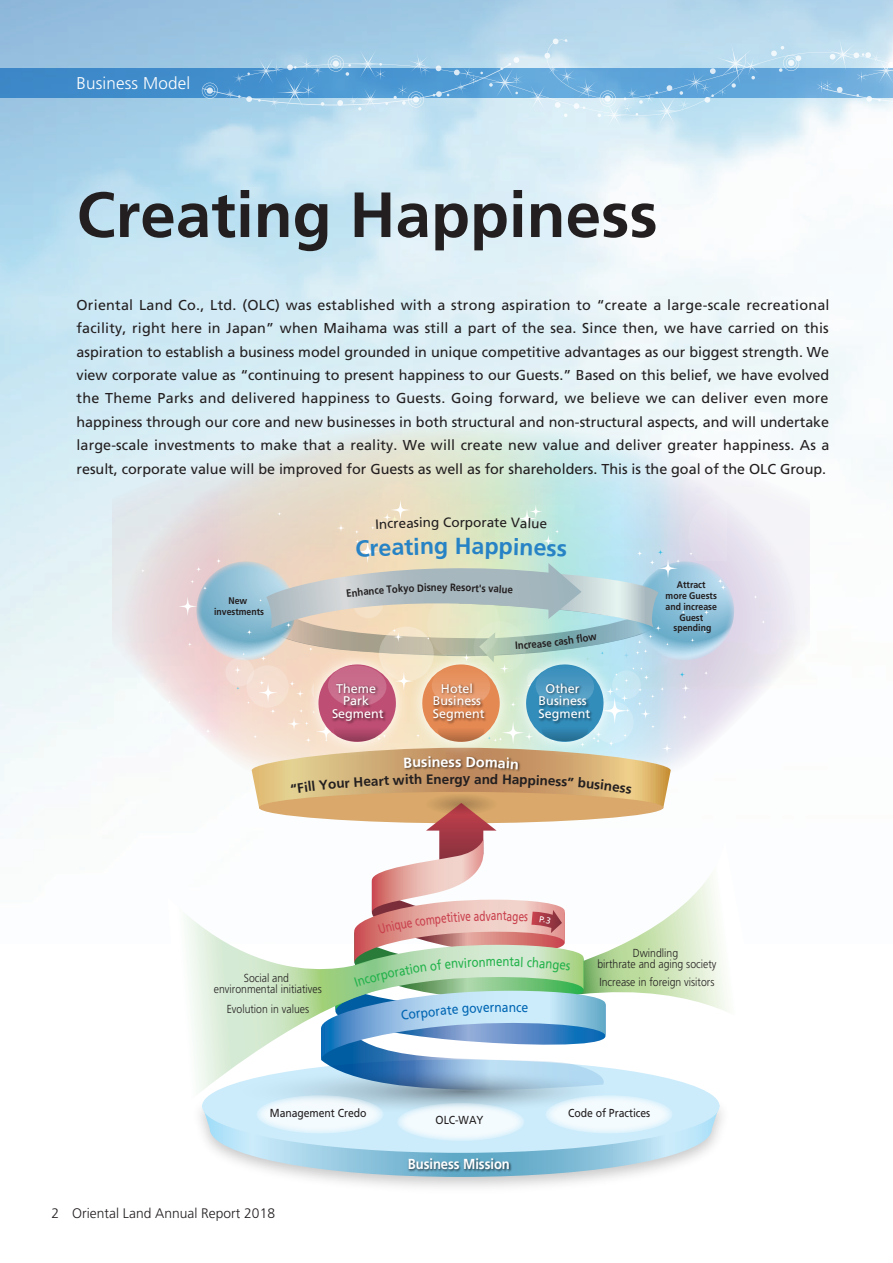
<style>
.page{position:relative;width:893px;height:1263px;background:#fff}
.page>*{position:absolute;margin:0;border:0;box-sizing:border-box;transform-origin:0 0}
.t1{font:700 63.75px "Frutiger";color:#231f20}
.t2{font:700 23.25px "Frutiger";color:#2783c5}
.t3{font:300 16.95px "Frutiger";letter-spacing:.01em;color:#fff}
.t4{font:700 14.55px "Frutiger";letter-spacing:-.005em;color:#fff;scale:.9 1}
.t5{font:700 14.55px "Frutiger";letter-spacing:-.005em;color:#fff}
.t6{font:14.4px/23.4px "Frutiger";color:#231f20;text-align:justify}
.t7{font:300 13.8px "Frutiger";color:#231f20}
.t8{font:13.5px "Frutiger";letter-spacing:-.005em;color:#231f20}
.t9{font:700 13.5px "Frutiger";color:#231f20}
.t10{font:13.5px "Frutiger";color:#c9404d;scale:.75 1}
.t11{font:13.5px "Frutiger";color:#0166b3;scale:.9 1}
.t12{font:13.5px "Frutiger";color:#23b24b;scale:.85 1}
.t13{font:12.6px/12.6px "Frutiger";color:#fff;text-align:center}
.t14{font:300 11.55px/11.6px "Frutiger";color:#231f20;text-align:center;scale:.9 1}
.t15{font:11.55px "Frutiger";letter-spacing:-.005em;color:#231f20;scale:.9 1}
.t16{font:700 10.65px "Frutiger";color:#231f20;scale:.9 1}
.t17{font:700 9.6px/10.8px "Frutiger";color:#231f20;text-align:center;scale:.9 1}
</style>
<div class="page">
<div style="left:0;top:68px;width:893px;height:30px;background:#3e8ac9"></div>
<svg style="left:201px;top:38px;width:692px;height:90px;background:#a0cbe8"></svg>
<svg style="left:22px;top:423px;width:871px;height:354px"></svg>
<svg style="left:140px;top:568px;width:5px;height:5px"></svg>
<img style="left:167px;top:497px;width:599px;height:680px">
<p class="t3" style="left:77px;top:73px;width:115px">Business Model</p>
<h1 class="t1" style="left:77px;top:177px;width:583px">Creating Happiness</h1>
<p class="t6" style="left:77px;top:293px;width:755px">Oriental Land Co., Ltd. (OLC) was established with a strong aspiration to “create a large-scale recreational facility, right here in Japan” when Maihama was still a part of the sea. Since then, we have carried on this aspiration to establish a business model grounded in unique competitive advantages as our biggest strength. We view corporate value as “continuing to present happiness to our Guests.” Based on this belief, we have evolved the Theme Parks and delivered happiness to Guests. Going forward, we believe we can deliver even more happiness through our core and new businesses in both structural and non-structural aspects, and will undertake large-scale investments to make that a reality. We will create new value and deliver greater happiness. As a result, corporate value will be improved for Guests as well as for shareholders. This is the goal of the OLC Group.</p>
<p class="t8" style="left:379px;top:516px;width:36px;rotate:-2deg">ncrea</p>
<p class="t8" style="left:414px;top:515px;width:27px;rotate:-1deg">sing</p>
<p class="t8" style="left:443px;top:514px;width:40px">Corpo</p>
<p class="t8" style="left:482px;top:514px;width:27px;rotate:1deg">rate</p>
<p class="t8" style="left:511px;top:515px;width:38px;rotate:2deg">Value</p>
<p class="t17" style="left:214px;top:595px;width:57px">New investments</p>
<h2 class="t2" style="left:455px;top:532px;width:31px">Ha</h2>
<p class="t16" style="left:437px;top:581px;width:13px">ey</p>
<p class="t16" style="left:450px;top:581px;width:25px;rotate:1deg">Reso</p>
<p class="t16" style="left:472px;top:582px;width:17px;rotate:2deg">rt's</p>
<p class="t16" style="left:489px;top:582px;width:23px;rotate:3deg">valu</p>
<p class="t16" style="left:523px;top:639px;width:22px;rotate:-5deg">crea</p>
<p class="t13" style="left:332px;top:682px;width:53px">Theme<br>Park<br>Segment</p>
<p class="t13" style="left:539px;top:682px;width:53px">Other<br>Business<br>Segment</p>
<p class="t13" style="left:433px;top:682px;width:53px">Hotel<br>Business<br>Segment</p>
<p class="t5" style="left:441px;top:753px;width:23px">ess</p>
<p class="t9" style="left:363px;top:774px;width:27px;rotate:-3deg">eart</p>
<p class="t9" style="left:414px;top:771px;width:37px;rotate:-1deg">h Ene</p>
<p class="t9" style="left:449px;top:771px;width:34px">rgy a</p>
<p class="t9" style="left:512px;top:771px;width:29px;rotate:2deg">appi</p>
<p class="t17" style="left:666px;top:579px;width:58px">Attract more Guests and increase<br>Guest spending</p>
<p class="t14" style="left:214px;top:972px;width:121px">Social and environmental initiatives</p>
<p class="t14" style="left:227px;top:1003px;width:93px">Evolution in values</p>
<p class="t10" style="left:491px;top:908px;width:17px">an</p>
<p class="t12" style="left:496px;top:954px;width:9px">e</p>
<p class="t11" style="left:509px;top:999px;width:16px">nc</p>
<p class="t14" style="left:597px;top:947px;width:134px">Dwindling<br>birthrate and aging society</p>
<p class="t14" style="left:599px;top:976px;width:129px">Increase in foreign visitors</p>
<p class="t15" style="left:270px;top:1106px;width:109px">Management Credo</p>
<p class="t15" style="left:568px;top:1106px;width:93px">Code of Practices</p>
<p class="t4" style="left:408px;top:1156px;width:115px">Business Mission</p>
<p class="t15" style="left:436px;top:1113px;width:55px">OLC-WAY</p>
<p class="t7" style="left:51px;top:1206px;width:225px">2 Oriental Land Annual Report 2018</p>
</div>
